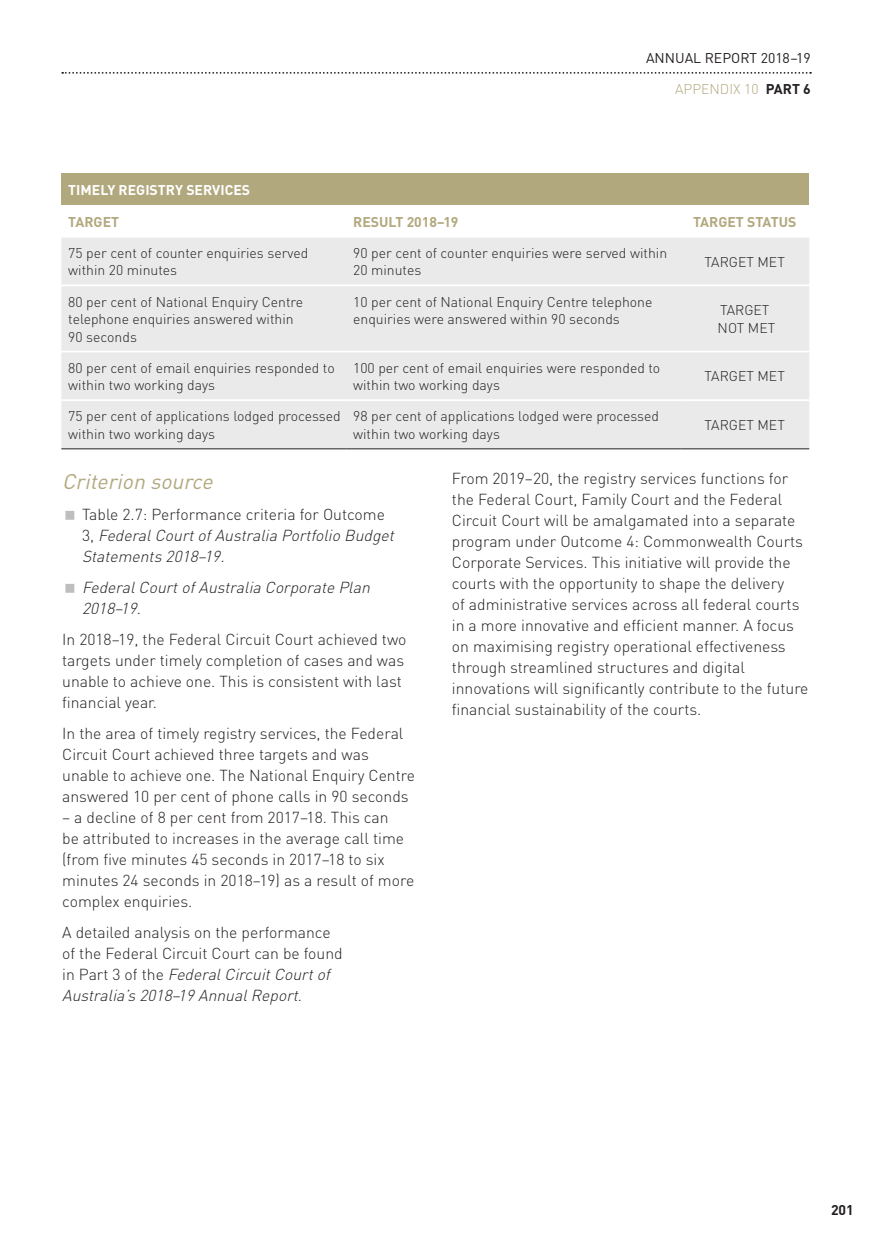
<style>
.page{position:relative;width:874px;height:1241px;background:#fff}
.page>*{position:absolute;margin:0;border:0;box-sizing:border-box;transform-origin:0 0}
.Head_4{font:italic 21px "DIN";color:#b2a87e}
.Body_para_2{font:300 15.75px/21px "DIN";color:#231f20}
.t1{font:italic 300 15.75px/21px "DIN";color:#231f20}
.Body_para_2-2{font:300 14px/17.5px "DIN";color:#231f20}
.TABLE_HEADING{font:700 14px "DIN";color:#b2a87e}
.TABLE_HEADING-2{font:700 14px "DIN";color:#fff}
.t2{font:14px "DIN";color:#231f20}
.t3{font:300 14px "DIN";color:#b2a87e}
.t4{font:700 14px "DIN";color:#231f20}
.s1{font-weight:700;color:#231f20}
.s2{font-style:normal}
.s3{font-style:italic}
</style>
<div class="page">
<svg style="left:62px;top:72px;width:748px;height:2px"></svg>
<div style="left:61px;top:174px;width:747px;height:31px;background:#b2a87e"></div>
<div style="left:61px;top:238px;width:747px;height:210px;background:#e9eae9"></div>
<hr style="left:61px;top:284px;width:285px;height:2px;background:#fff">
<hr style="left:346px;top:284px;width:333px;height:2px;background:#fff">
<hr style="left:679px;top:284px;width:129px;height:2px;background:#fff">
<hr style="left:61px;top:350px;width:285px;height:2px;background:#fff">
<hr style="left:346px;top:350px;width:333px;height:2px;background:#fff">
<hr style="left:679px;top:350px;width:129px;height:2px;background:#fff">
<hr style="left:61px;top:399px;width:285px;height:2px;background:#fff">
<hr style="left:61px;top:448px;width:285px;height:1px;background:#231f20">
<hr style="left:346px;top:399px;width:333px;height:2px;background:#fff">
<hr style="left:346px;top:448px;width:333px;height:1px;background:#231f20">
<hr style="left:679px;top:399px;width:129px;height:2px;background:#fff">
<hr style="left:679px;top:448px;width:129px;height:1px;background:#231f20">
<p class="t2" style="left:645px;top:49px;width:166px">ANNUAL REPORT 2018–19</p>
<p class="t3" style="left:674px;top:80px;width:137px">APPENDIX 10 <span class="s1">PART 6</span></p>
<p class="TABLE_HEADING-2" style="left:68px;top:181px;width:183px">TIMELY REGISTRY SERVICES</p>
<p class="TABLE_HEADING" style="left:68px;top:212px;width:52px">TARGET</p>
<p class="TABLE_HEADING" style="left:353px;top:212px;width:107px">RESULT 2018–19</p>
<p class="TABLE_HEADING" style="left:692px;top:212px;width:105px">TARGET STATUS</p>
<p class="Body_para_2-2" style="left:68px;top:244px;width:241px">75 per cent of counter enquiries served within 20 minutes</p>
<p class="Body_para_2-2" style="left:353px;top:244px;width:315px">90 per cent of counter enquiries were served within<br>20 minutes</p>
<p class="Body_para_2-2" style="left:704px;top:253px;width:82px">TARGET MET</p>
<p class="Body_para_2-2" style="left:68px;top:292px;width:236px">80 per cent of National Enquiry Centre telephone enquiries answered within<br>90 seconds</p>
<p class="Body_para_2-2" style="left:353px;top:292px;width:300px">10 per cent of National Enquiry Centre telephone enquiries were answered within 90 seconds</p>
<p class="Body_para_2-2" style="left:717px;top:301px;width:59px">TARGET<br>NOT MET</p>
<p class="Body_para_2-2" style="left:68px;top:359px;width:268px">80 per cent of email enquiries responded to within two working days</p>
<p class="Body_para_2-2" style="left:353px;top:359px;width:308px">100 per cent of email enquiries were responded to within two working days</p>
<p class="Body_para_2-2" style="left:704px;top:367px;width:82px">TARGET MET</p>
<p class="Body_para_2-2" style="left:68px;top:407px;width:274px">75 per cent of applications lodged processed within two working days</p>
<p class="Body_para_2-2" style="left:353px;top:407px;width:307px">98 per cent of applications lodged were processed within two working days</p>
<p class="Body_para_2-2" style="left:704px;top:416px;width:82px">TARGET MET</p>
<p class="Head_4" style="left:62px;top:468px;width:157px">Criterion source</p>
<p class="t1" style="left:82px;top:503px;width:317px"><span class="s2">Table 2.7: Performance criteria for Outcome<br>3 ,</span> FederalCourtofAustralia Portfolio Budget<br>Statements 2018–19.</p>
<p class="t1" style="left:82px;top:576px;width:293px">FederalCourtofAustralia Corporate Plan<br>2018–19<span class="s2">.</span></p>
<p class="Body_para_2" style="left:62px;top:628px;width:345px">In 2018–19, the Federal Circuit Court achieved two targets under timely completion of cases and was unable to achieve one. This is consistent with last financial year.</p>
<p class="Body_para_2" style="left:62px;top:722px;width:354px">In the area of timely registry services, the Federal Circuit Court achieved three targets and was unable to achieve one. The National Enquiry Centre answered 10 per cent of phone calls in 90 seconds</p>
<p class="Body_para_2" style="left:62px;top:806px;width:353px">– a decline of 8 per cent from 2017–18. This can<br>be attributed to increases in the average call time (from five minutes 45 seconds in 2017–18 to six minutes 24 seconds in 2018–19) as a result of more complex enquiries.</p>
<p class="Body_para_2" style="left:62px;top:921px;width:282px">A detailed analysis on the performance of the Federal Circuit Court can be found i n P a rt 3 o f t h e <span class="s3">FederalCircuitCourtof Australia’s 2018–19 AnnualReport</span>.</p>
<p class="Body_para_2" style="left:451px;top:468px;width:358px">From 2019–20, the registry services functions for the Federal Court, Family Court and the Federal Circuit Court will be amalgamated into a separate program under Outcome 4: Commonwealth Courts Corporate Services. This initiative will provide the courts with the opportunity to shape the delivery<br>of administrative services across all federal courts in a more innovative and efficient manner. A focus on maximising registry operational effectiveness through streamlined structures and digital innovations will significantly contribute to the future financial sustainability of the courts.</p>
<p class="t4" style="left:830px;top:1200px;width:24px">201</p>
</div>
